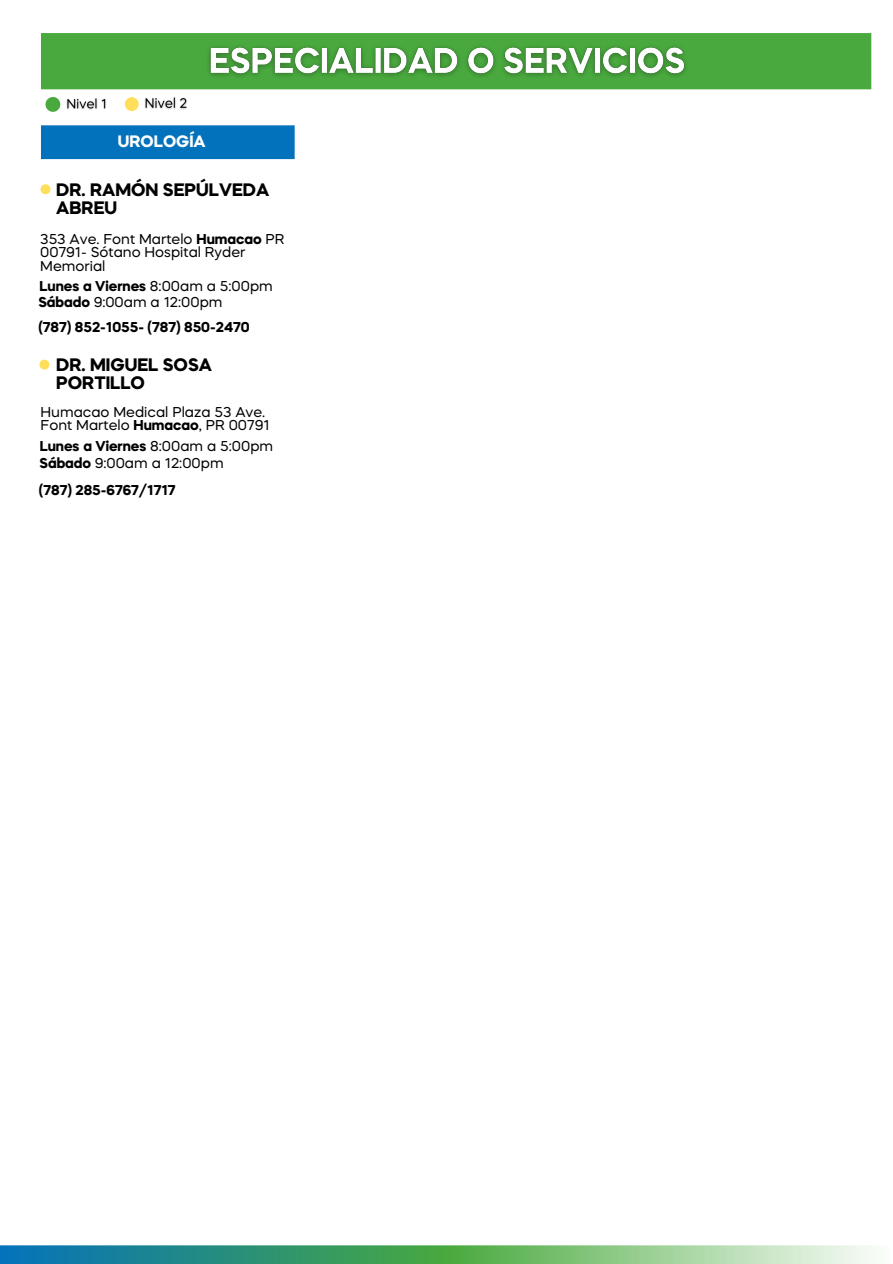
<style>
.page{position:relative;width:893px;height:1264px;background:#fff}
.page>*{position:absolute;margin:0;border:0;box-sizing:border-box;transform-origin:0 0}
.t1{font:700 18px "Mazzard H";color:#000}
.t2{font:700 16.5px "Mazzard H";color:#fff}
.t3{font:14.25px/13.5px "Mazzard H";color:#000}
.t4{font:700 14.25px "Mazzard H";color:#000}
.s1{font-weight:700}
.s2{font-weight:400}
</style>
<div class="page">
<div style="left:41px;top:33px;width:830px;height:56px;background:#49a93e"></div>
<svg style="left:0;top:1245px;width:874px;height:18px"></svg>
<div style="left:41px;top:125px;width:253px;height:34px;background:#0272bc"></div>
<img style="left:66px;top:98px;width:40px;height:12px">
<svg style="left:45px;top:97px;width:15px;height:15px"></svg>
<svg style="left:125px;top:97px;width:13px;height:14px"></svg>
<img style="left:145px;top:97px;width:42px;height:13px">
<img style="left:208px;top:46px;width:478px;height:31px">
<svg style="left:41px;top:184px;width:9px;height:10px"></svg>
<svg style="left:39px;top:359px;width:10px;height:10px"></svg>
<p class="t2" style="left:118px;top:134px;width:89px">UROLOGÍA</p>
<p class="t1" style="left:56px;top:182px;width:215px">DR. RAMÓN SEPÚLVEDA</p>
<p class="t1" style="left:56px;top:200px;width:62px">ABREU</p>
<p class="t3" style="left:40px;top:233px;width:246px">353 Ave. Font Martelo <span class="s1">Humacao</span> PR<br>00791- Sótano Hospital Ryder<br>Memorial</p>
<p class="t4" style="left:39px;top:280px;width:235px">Lunes a Viernes <span class="s2">8:00am a 5:00pm</span></p>
<p class="t3" style="left:38px;top:297px;width:186px"><span class="s1">Sábado</span> 9:00am a 12:00pm</p>
<p class="t4" style="left:38px;top:322px;width:213px">(787) 852-1055- (787) 850-2470</p>
<p class="t1" style="left:56px;top:357px;width:157px">DR. MIGUEL SOSA</p>
<p class="t1" style="left:56px;top:375px;width:90px">PORTILLO</p>
<p class="t3" style="left:41px;top:406px;width:230px">Humacao Medical Plaza 53 Ave.<br>Font Martelo <span class="s1">Humacao</span>, PR 00791</p>
<p class="t4" style="left:40px;top:440px;width:235px">Lunes a Viernes <span class="s2">8:00am a 5:00pm</span></p>
<p class="t3" style="left:39px;top:457px;width:186px"><span class="s1">Sábado</span> 9:00am a 12:00pm</p>
<p class="t4" style="left:39px;top:484px;width:138px">(787) 285-6767/1717</p>
</div>
